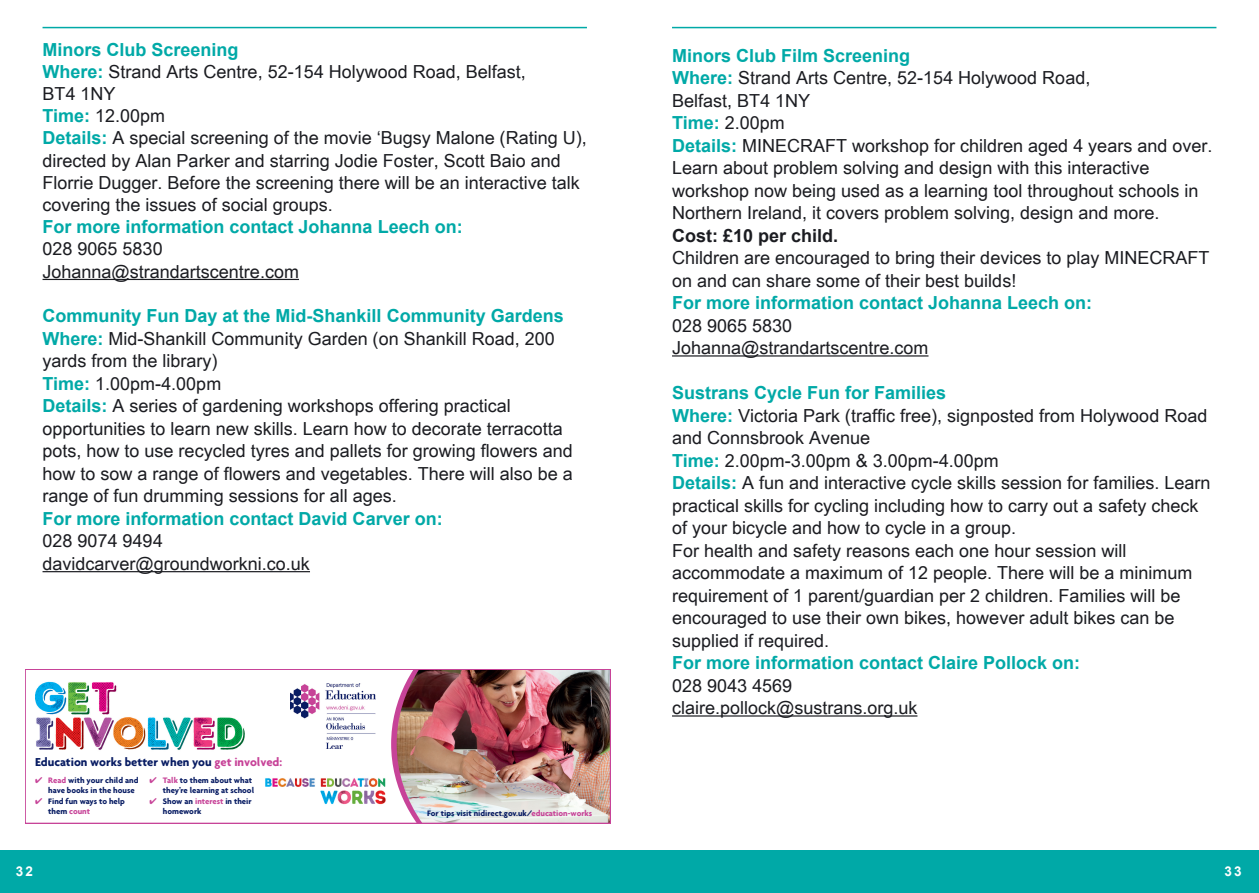
<style>
.page{position:relative;width:1259px;height:893px;background:#fff}
.page>*{position:absolute;margin:0;border:0;box-sizing:border-box;transform-origin:0 0}
.t1{font:18px/22.5px "Arial";color:#1b1c21}
.t2{font:700 18px "Arial";color:#00a9a7}
.t3{font:700 18px "Arial";color:#1b1c21}
.t4{font:700 13.5px "Arial";color:#fff}
.t5{font:12.45px "Agenda Bold+DYVTWR";color:#081c63}
.t6{font:8.55px/10.4px "Agenda Bold+DYVTWR";color:#081c63}
.s1{font-weight:700;color:#00a9a7}
.s2{color:#c74398}
</style>
<div class="page">
<hr style="left:672px;top:355px;width:256px;height:2px;background:#1b1c21">
<hr style="left:672px;top:715px;width:245px;height:2px;background:#1b1c21">
<div style="left:628px;top:850px;width:631px;height:43px;background:#00a9a7"></div>
<hr style="left:672px;top:27px;width:544px;height:1px;background:#00a9a7">
<hr style="left:43px;top:279px;width:256px;height:1px;background:#1b1c21">
<hr style="left:43px;top:571px;width:267px;height:1px;background:#1b1c21">
<div style="left:0;top:850px;width:629px;height:43px;background:#00a9a7"></div>
<hr style="left:43px;top:27px;width:544px;height:1px;background:#00a9a7">
<svg style="left:391px;top:705px;width:6px;height:78px"></svg>
<img style="left:397px;top:672px;width:210px;height:149px">
<img style="left:35px;top:681px;width:210px;height:69px">
<img style="left:265px;top:778px;width:121px;height:27px">
<img style="left:290px;top:683px;width:85px;height:65px">
<div style="left:25px;top:669px;width:585px;height:155px;border:2px solid #c74398"></div>
<p class="t1" style="left:43px;top:38px;width:546px"><span class="s1">Minors club Screening<br>Where:</span> Strand Arts Centre, 52-154 Holywood Road, Belfast,<br>BT4 1NY<br><span class="s1">Time:</span> 12.00pm<br><span class="s1">Details:</span> A special screening of the movie ‘Bugsy Malone (Rating U), directed by Alan Parker and starring Jodie Foster, Scott Baio and Florrie Dugger. Before the screening there will be an interactive talk covering the issues of social groups.</p>
<p class="t2" style="left:43px;top:217px;width:422px">For more information contact Johanna Leech on:</p>
<p class="t1" style="left:43px;top:238px;width:258px">028 9065 5830<br>Johanna@strandartscentre.com</p>
<p class="t1" style="left:43px;top:305px;width:532px"><span class="s1">community Fun Day at the Mid-Shankill community Gardens Where:</span> Mid-Shankill Community Garden (on Shankill Road, 200 yards from the library)<br><span class="s1">Time:</span> 1.00pm-4.00pm<br><span class="s1">Details:</span> A series of gardening workshops offering practical opportunities to learn new skills. Learn how to decorate terracotta pots, how to use recycled tyres and pallets for growing flowers and how to sow a range of flowers and vegetables. There will also be a range of fun drumming sessions for all ages.</p>
<p class="t2" style="left:43px;top:509px;width:402px">For more information contact David carver on:</p>
<p class="t1" style="left:43px;top:530px;width:269px">028 9074 9494 davidcarver@groundworkni.co.uk</p>
<p class="t5" style="left:35px;top:754px;width:249px">Education works better when you <span class="s2">get involved:</span></p>
<p class="t6" style="left:48px;top:775px;width:92px"><span class="s2">Read</span> with your child and have books in the house<br>Find fun ways to help them <span class="s2">count</span></p>
<p class="t6" style="left:163px;top:775px;width:93px"><span class="s2">Talk</span> to them about what they’re learning at school<br>Show an <span class="s2">interest</span> in their homework</p>
<p class="t4" style="left:16px;top:864px;width:19px">32</p>
<p class="t6" style="left:427px;top:808px;width:167px">For tips visit nidirect.gov.uk/<span class="s2">education-works</span></p>
<p class="t1" style="left:672px;top:44px;width:542px"><span class="s1">Minors club Film Screening<br>Where:</span> Strand Arts Centre, 52-154 Holywood Road,<br>Belfast, BT4 1NY<br><span class="s1">Time:</span> 2.00pm<br><span class="s1">Details:</span> MINECRAFT workshop for children aged 4 years and over.<br>Learn about problem solving and design with this interactive workshop now being used as a learning tool throughout schools in Northern Ireland, it covers problem solving, design and more.</p>
<p class="t3" style="left:672px;top:225px;width:168px">cost: £10 per child.</p>
<p class="t1" style="left:672px;top:247px;width:539px">Children are encouraged to bring their devices to play MINECRAFT on and can share some of their best builds!</p>
<p class="t2" style="left:672px;top:293px;width:422px">For more information contact Johanna Leech on:</p>
<p class="t1" style="left:672px;top:314px;width:258px">028 9065 5830<br>Johanna@strandartscentre.com</p>
<p class="t1" style="left:672px;top:382px;width:540px"><span class="s1">Sustrans cycle Fun for Families<br>Where:</span> Victoria Park (traffic free), signposted from Holywood Road and Connsbrook Avenue<br><span class="s1">Time:</span> 2.00pm-3.00pm &amp; 3.00pm-4.00pm<br><span class="s1">Details:</span> A fun and interactive cycle skills session for families. Learn practical skills for cycling including how to carry out a safety check of your bicycle and how to cycle in a group.<br>For health and safety reasons each one hour session will accommodate a maximum of 12 people. There will be a minimum requirement of 1 parent/guardian per 2 children. Families will be encouraged to use their own bikes, however adult bikes can be supplied if required.</p>
<p class="t2" style="left:672px;top:653px;width:410px">For more information contact claire Pollock on:</p>
<p class="t1" style="left:672px;top:674px;width:247px">028 9043 4569 claire.pollock@sustrans.org.uk</p>
<p class="t4" style="left:1224px;top:864px;width:19px">33</p>
</div>
